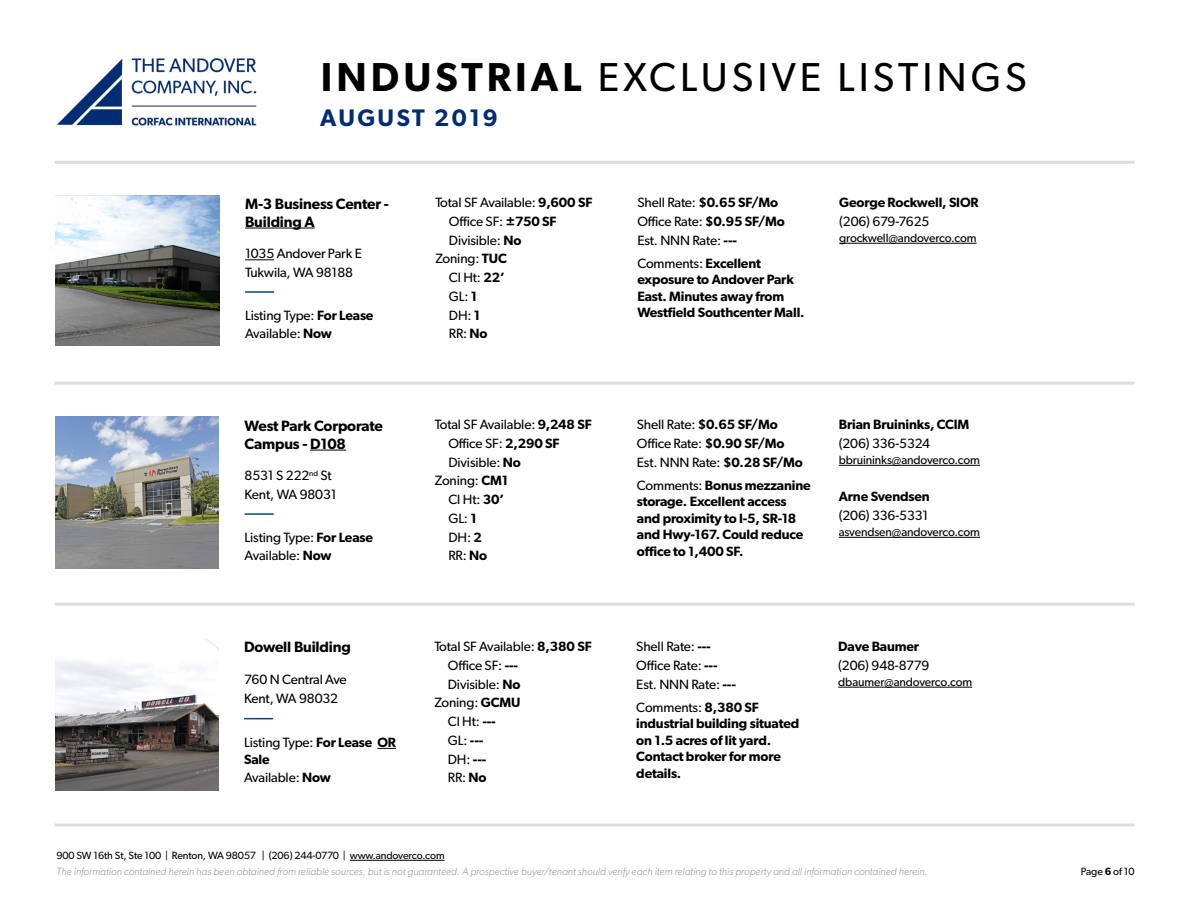
<style>
.page{position:relative;width:1188px;height:918px;background:#fff}
.page>*{position:absolute;margin:0;border:0;box-sizing:border-box;transform-origin:0 0}
.t1{font:40.5px "Gibson";letter-spacing:.1em;color:#000}
.t2{font:600 24px "Gibson";letter-spacing:.1em;color:#002d72}
.t3{font:600 15px/18px "Gibson";letter-spacing:-.01em;color:#000}
.t4{font:13.5px/18.8px "Gibson";letter-spacing:-.01em;color:#000}
.t5{font:600 13.5px/16.5px "Gibson";letter-spacing:-.01em;color:#000}
.t6{font:12px "Gibson";letter-spacing:-.01em;color:#000}
.t7{font:italic 300 10.5px "Gibson";color:#939598}
.t8{font:10.5px "Gibson";letter-spacing:-.01em;color:#000}
.s1{font-weight:600}
.s2{font-weight:400}
</style>
<div class="page">
<img style="left:57px;top:58px;width:200px;height:68px">
<hr style="left:55px;top:382px;width:1080px;height:3px;background:#dcddde">
<hr style="left:55px;top:603px;width:1080px;height:3px;background:#dcddde">
<hr style="left:55px;top:161px;width:1080px;height:3px;background:#dcddde">
<hr style="left:55px;top:824px;width:1080px;height:3px;background:#dcddde">
<hr style="left:350px;top:860px;width:95px;height:1px;background:#000">
<img style="left:56px;top:417px;width:163px;height:152px">
<hr style="left:310px;top:450px;width:36px;height:1px;background:#000">
<hr style="left:245px;top:513px;width:29px;height:2px;background:#004785">
<hr style="left:839px;top:465px;width:141px;height:1px;background:#000">
<hr style="left:839px;top:537px;width:141px;height:1px;background:#000">
<img style="left:55px;top:195px;width:164px;height:151px">
<hr style="left:245px;top:228px;width:70px;height:1px;background:#000">
<svg style="left:245px;top:260px;width:29px;height:1px"></svg>
<hr style="left:245px;top:291px;width:29px;height:2px;background:#004785">
<hr style="left:839px;top:243px;width:138px;height:1px;background:#000">
<img style="left:56px;top:639px;width:162px;height:151px">
<svg style="left:377px;top:748px;width:19px;height:1px"></svg>
<svg style="left:244px;top:718px;width:29px;height:1px"></svg>
<hr style="left:838px;top:687px;width:134px;height:1px;background:#000">
<h1 class="t1" style="left:321px;top:53px;width:707px"><span class="s1">INDUSTRIAL</span> EXCLUSIVE LISTINGS</h1>
<h2 class="t2" style="left:320px;top:103px;width:179px">AUGUST 2019</h2>
<p class="t3" style="left:245px;top:194px;width:145px">M-3 Business Center -<br>Building A</p>
<p class="t4" style="left:245px;top:244px;width:118px">1035 Andover Park E<br>Tukwila, WA 98188</p>
<p class="t4" style="left:245px;top:305px;width:130px">Listing Type: <span class="s1">For Lease<br></span>Available: <span class="s1">Now</span></p>
<p class="t3" style="left:245px;top:416px;width:140px">West Park Corporate<br>Campus - D108</p>
<p class="t4" style="left:245px;top:466px;width:94px">8531 S 222<sup>nd</sup> St<br>Kent, WA 98031</p>
<p class="t4" style="left:245px;top:527px;width:130px">Listing Type: <span class="s1">For Lease<br></span>Available: <span class="s1">Now</span></p>
<p class="t3" style="left:244px;top:638px;width:108px">Dowell Building</p>
<p class="t4" style="left:244px;top:670px;width:104px">760 N Central Ave<br>Kent, WA 98032</p>
<p class="t5" style="left:244px;top:734px;width:153px"><span class="s2">Listing Type:</span> For Lease OR<br>Sale</p>
<p class="t4" style="left:244px;top:768px;width:88px">Available: <span class="s1">Now</span></p>
<p class="t4" style="left:435px;top:193px;width:159px">Total SF Available: <span class="s1">9,600 SF</span></p>
<p class="t4" style="left:449px;top:212px;width:109px">Office SF: <span class="s1">±750 SF</span></p>
<p class="t4" style="left:449px;top:230px;width:74px">Divisible: <span class="s1">No</span></p>
<p class="t4" style="left:435px;top:249px;width:73px">Zoning: <span class="s1">TUC</span></p>
<p class="t4" style="left:449px;top:268px;width:57px">Cl Ht: <span class="s1">22’</span></p>
<p class="t4" style="left:449px;top:287px;width:30px">GL: <span class="s1">1</span></p>
<p class="t4" style="left:449px;top:305px;width:33px">DH: <span class="s1">1</span></p>
<p class="t4" style="left:449px;top:324px;width:40px">RR: <span class="s1">No</span></p>
<p class="t4" style="left:435px;top:415px;width:158px">Total SF Available: <span class="s1">9,248 SF</span></p>
<p class="t4" style="left:448px;top:434px;width:113px">Office SF: <span class="s1">2,290 SF</span></p>
<p class="t4" style="left:448px;top:452px;width:74px">Divisible: <span class="s1">No</span></p>
<p class="t4" style="left:435px;top:471px;width:75px">Zoning: <span class="s1">CM1</span></p>
<p class="t4" style="left:448px;top:490px;width:57px">Cl Ht: <span class="s1">30’</span></p>
<p class="t4" style="left:448px;top:509px;width:30px">GL: <span class="s1">1</span></p>
<p class="t4" style="left:448px;top:527px;width:35px">DH: <span class="s1">2</span></p>
<p class="t4" style="left:448px;top:546px;width:40px">RR: <span class="s1">No</span></p>
<p class="t4" style="left:434px;top:637px;width:159px">Total SF Available: <span class="s1">8,380 SF</span></p>
<p class="t4" style="left:448px;top:656px;width:72px">Office SF: <span class="s1">---</span></p>
<p class="t4" style="left:448px;top:674px;width:74px">Divisible: <span class="s1">No</span></p>
<p class="t4" style="left:434px;top:693px;width:88px">Zoning: <span class="s1">GCMU</span></p>
<p class="t4" style="left:448px;top:712px;width:49px">Cl Ht: <span class="s1">---</span></p>
<p class="t4" style="left:448px;top:731px;width:37px">GL: <span class="s1">---</span></p>
<p class="t4" style="left:448px;top:749px;width:40px">DH: <span class="s1">---</span></p>
<p class="t4" style="left:448px;top:768px;width:40px">RR: <span class="s1">No</span></p>
<p class="t8" style="left:57px;top:849px;width:390px">900 SW 16th St, Ste 100 | Renton, WA 98057 | (206) 244-0770 | www.andoverco.com</p>
<p class="t4" style="left:637px;top:193px;width:149px">Shell Rate: <span class="s1">$0.65 SF/Mo<br></span>Office Rate: <span class="s1">$0.95 SF/Mo<br></span>Est. NNN Rate: <span class="s1">---</span></p>
<p class="t5" style="left:637px;top:255px;width:169px"><span class="s2">Comments:</span> Excellent exposure to Andover Park<br>East. Minutes away from<br>Westfield Southcenter Mall.</p>
<p class="t5" style="left:839px;top:194px;width:141px">George Rockwell, SIOR</p>
<p class="t4" style="left:839px;top:212px;width:92px">(206) 679-7625</p>
<p class="t6" style="left:839px;top:230px;width:139px">grockwell@andoverco.com</p>
<p class="t4" style="left:637px;top:415px;width:168px">Shell Rate: <span class="s1">$0.65 SF/Mo<br></span>Office Rate: <span class="s1">$0.90 SF/Mo<br></span>Est. NNN Rate: <span class="s1">$0.28 SF/Mo</span></p>
<p class="t5" style="left:637px;top:477px;width:175px"><span class="s2">Comments:</span> Bonus mezzanine storage. Excellent access and proximity to I-5, SR-18 and Hwy-167. Could reduce office to 1,400 SF.</p>
<p class="t5" style="left:839px;top:416px;width:132px">Brian Bruininks, CCIM</p>
<p class="t4" style="left:839px;top:434px;width:93px">(206) 336-5324</p>
<p class="t6" style="left:839px;top:452px;width:143px">bbruininks@andoverco.com</p>
<p class="t5" style="left:839px;top:488px;width:92px">Arne Svendsen</p>
<p class="t4" style="left:839px;top:506px;width:91px">(206) 336-5331</p>
<p class="t6" style="left:839px;top:524px;width:143px">asvendsen@andoverco.com</p>
<p class="t4" style="left:636px;top:637px;width:101px">Shell Rate: <span class="s1">---<br></span>Office Rate: <span class="s1">---<br></span>Est. NNN Rate: <span class="s1">---</span></p>
<p class="t5" style="left:636px;top:699px;width:164px"><span class="s2">Comments:</span> 8,380 SF industrial building situated on 1.5 acres of lit yard.<br>Contact broker for more details.</p>
<p class="t5" style="left:838px;top:638px;width:82px">Dave Baumer</p>
<p class="t4" style="left:838px;top:656px;width:93px">(206) 948-8779</p>
<p class="t6" style="left:838px;top:674px;width:136px">dbaumer@andoverco.com</p>
<p class="t7" style="left:57px;top:865px;width:872px">The information contained herein has been obtained from reliable sources, but is not guaranteed. A prospective buyer/tenant should verify each item relating to this property and all information contained herein.</p>
<p class="t8" style="left:1081px;top:865px;width:55px">Page <span class="s1">6</span> of 10</p>
</div>
